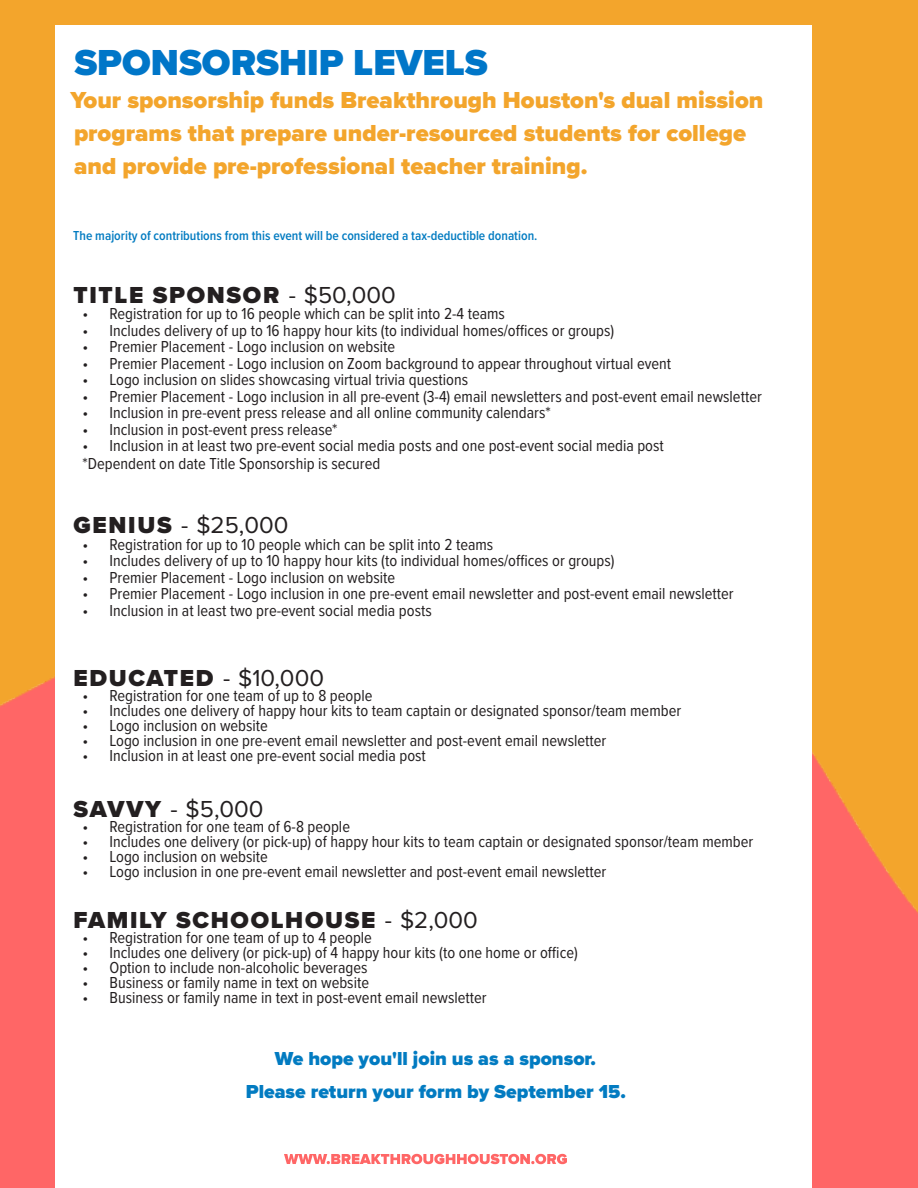
<style>
.page{position:relative;width:918px;height:1188px;background:#f3a52c}
.page>*{position:absolute;margin:0;border:0;box-sizing:border-box;transform-origin:0 0}
.Callout_Text{font:900 37.5px "Proxima Nova";color:#0076c8}
.Callout_Text-2{font:900 24px/33px "Proxima Nova";color:#f3a52c}
.Callout_Text-3{font:900 24px "Proxima Nova";letter-spacing:.07em;color:#231f20}
.Callout_Text-4{font:24px "Proxima Nova";color:#231f20}
.Callout_Text-5{font:900 19.5px "Proxima Nova";color:#027bc1}
.Callout_Text-6{font:16.5px "Proxima Nova Cond";color:#231f20}
.Callout_Text-7{font:600 13.5px "Proxima Nova Cond";color:#027bc1}
.s1{font-weight:400}
.s2{font-weight:900}
</style>
<div class="page">
<img style="left:0;top:677px;width:918px;height:511px">
<div style="left:55px;top:26px;width:757px;height:1162px;background:#fff"></div>
<svg style="left:284px;top:1154px;width:283px;height:10px"></svg>
<p class="Callout_Text" style="left:74px;top:35px;width:415px">SPONSORSHIP LEVELS</p>
<p class="Callout_Text-2" style="left:71px;top:83px;width:694px">Your sponsorship funds Breakthrough Houston's dual mission programs that prepare under-resourced students for college and provide pre-professional teacher training.</p>
<p class="Callout_Text-7" style="left:73px;top:226px;width:466px">The majority of contributions from this event will be considered a tax-deductible donation.</p>
<p class="Callout_Text-3" style="left:74px;top:277px;width:324px">TITLE SPONSOR <span class="s1">- $50,000</span></p>
<p class="Callout_Text-6" style="left:82px;top:302px;width:424px">• Registration for up to 16 people which can be split into 2-4 teams</p>
<p class="Callout_Text-6" style="left:82px;top:318px;width:533px">• Includes delivery of up to 16 happy hour kits (to individual homes/offices or groups)</p>
<p class="Callout_Text-6" style="left:82px;top:335px;width:314px">• Premier Placement - Logo inclusion on website</p>
<p class="Callout_Text-6" style="left:82px;top:351px;width:590px">• Premier Placement - Logo inclusion on Zoom background to appear throughout virtual event</p>
<p class="Callout_Text-6" style="left:82px;top:368px;width:387px">• Logo inclusion on slides showcasing virtual trivia questions</p>
<p class="Callout_Text-6" style="left:82px;top:384px;width:681px">• Premier Placement - Logo inclusion in all pre-event (3-4) email newsletters and post-event email newsletter</p>
<p class="Callout_Text-6" style="left:82px;top:401px;width:470px">• Inclusion in pre-event press release and all online community calendars*</p>
<p class="Callout_Text-6" style="left:82px;top:417px;width:257px">• Inclusion in post-event press release*</p>
<p class="Callout_Text-6" style="left:82px;top:434px;width:583px">• Inclusion in at least two pre-event social media posts and one post-event social media post</p>
<p class="Callout_Text-6" style="left:82px;top:452px;width:299px">*Dependent on date Title Sponsorship is secured</p>
<p class="Callout_Text-4" style="left:74px;top:507px;width:216px"><span class="s2">GENIUS</span> - $25,000</p>
<p class="Callout_Text-6" style="left:82px;top:532px;width:412px">• Registration for up to 10 people which can be split into 2 teams</p>
<p class="Callout_Text-6" style="left:82px;top:549px;width:534px">• Includes delivery of up to 10 happy hour kits (to individual homes/offices or groups)</p>
<p class="Callout_Text-6" style="left:82px;top:565px;width:314px">• Premier Placement - Logo inclusion on website</p>
<p class="Callout_Text-6" style="left:82px;top:582px;width:653px">• Premier Placement - Logo inclusion in one pre-event email newsletter and post-event email newsletter</p>
<p class="Callout_Text-6" style="left:82px;top:598px;width:351px">• Inclusion in at least two pre-event social media posts</p>
<p class="Callout_Text-3" style="left:74px;top:660px;width:252px">EDUCATED <span class="s1">- $10,000</span></p>
<p class="Callout_Text-6" style="left:82px;top:684px;width:291px">• Registration for one team of up to 8 people</p>
<p class="Callout_Text-6" style="left:82px;top:699px;width:600px">• Includes one delivery of happy hour kits to team captain or designated sponsor/team member</p>
<p class="Callout_Text-6" style="left:82px;top:714px;width:187px">• Logo inclusion on website</p>
<p class="Callout_Text-6" style="left:82px;top:729px;width:525px">• Logo inclusion in one pre-event email newsletter and post-event email newsletter</p>
<p class="Callout_Text-6" style="left:82px;top:744px;width:345px">• Inclusion in at least one pre-event social media post</p>
<p class="Callout_Text-4" style="left:74px;top:791px;width:192px"><span class="s2">SAVVY</span> - $5,000</p>
<p class="Callout_Text-6" style="left:82px;top:814px;width:269px">• Registration for one team of 6-8 people</p>
<p class="Callout_Text-6" style="left:82px;top:829px;width:672px">• Includes one delivery (or pick-up) of happy hour kits to team captain or designated sponsor/team member</p>
<p class="Callout_Text-6" style="left:82px;top:844px;width:187px">• Logo inclusion on website</p>
<p class="Callout_Text-6" style="left:82px;top:859px;width:525px">• Logo inclusion in one pre-event email newsletter and post-event email newsletter</p>
<p class="Callout_Text-3" style="left:74px;top:902px;width:406px">FAMILY SCHOOLHOUSE <span class="s1">- $2,000</span></p>
<p class="Callout_Text-6" style="left:82px;top:925px;width:291px">• Registration for one team of up to 4 people</p>
<p class="Callout_Text-6" style="left:82px;top:940px;width:497px">• Includes one delivery (or pick-up) of 4 happy hour kits (to one home or office)</p>
<p class="Callout_Text-6" style="left:82px;top:955px;width:287px">• Option to include non-alcoholic beverages</p>
<p class="Callout_Text-6" style="left:82px;top:970px;width:288px">• Business or family name in text on website</p>
<p class="Callout_Text-6" style="left:82px;top:985px;width:406px">• Business or family name in text in post-event email newsletter</p>
<p class="Callout_Text-5" style="left:275px;top:1044px;width:323px">We hope you'll join us as a sponsor.</p>
<p class="Callout_Text-5" style="left:246px;top:1077px;width:382px">Please return your form by September 15.</p>
</div>
